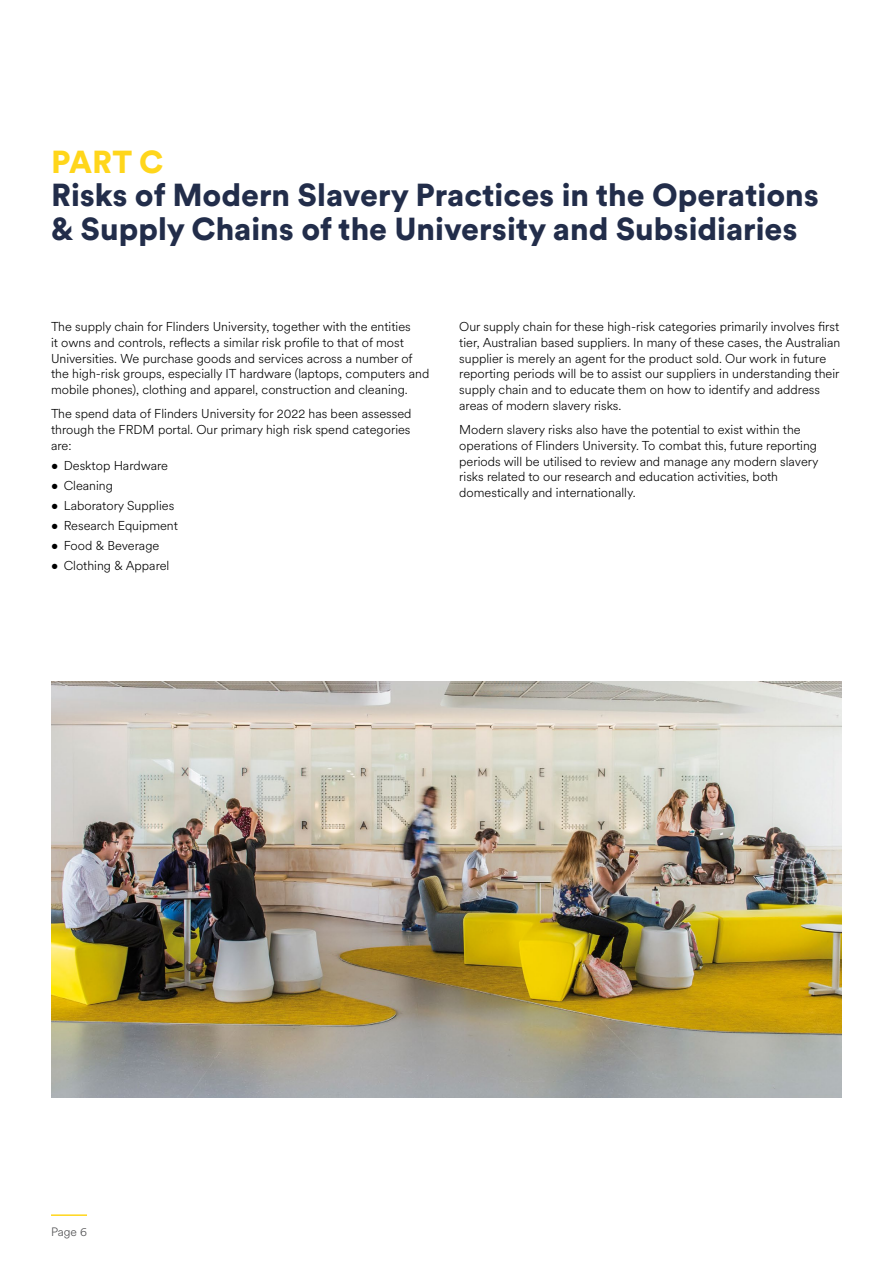
<style>
.page{position:relative;width:893px;height:1263px;background:#fff}
.page>*{position:absolute;margin:0;border:0;box-sizing:border-box;transform-origin:0 0}
.t1{font:900 31.5px/33.3px "Circular XX";color:#222d4a}
.t2{font:900 31.5px "Circular XX";color:#ffd61b}
.t3{font:300 12.75px/15.8px "Circular XX";color:#000}
.t4{font:300 12px "Circular XX";color:#4d4d4f}
</style>
<div class="page">
<img style="left:51px;top:681px;width:791px;height:416px">
<hr style="left:51px;top:1214px;width:36px;height:2px;background:#ffd61b">
<h1 class="t2" style="left:51px;top:140px;width:114px">PART C</h1>
<h1 class="t1" style="left:51px;top:177px;width:769px">Risks of Modern Slavery Practices in the Operations &amp; Supply Chains of the University and Subsidiaries</h1>
<p class="t3" style="left:51px;top:318px;width:380px">The supply chain for Flinders University, together with the entities<br>it owns and controls, reflects a similar risk profile to that of most Universities. We purchase goods and services across a number of the high-risk groups, especially IT hardware (laptops, computers and mobile phones), clothing and apparel, construction and cleaning.</p>
<p class="t3" style="left:51px;top:405px;width:362px;text-align:justify">The spend data of Flinders University for 2022 has been assessed through the FRDM portal. Our primary high risk spend categories are:</p>
<p class="t3" style="left:51px;top:457px;width:119px">• Desktop Hardware</p>
<p class="t3" style="left:51px;top:477px;width:63px">• Cleaning</p>
<p class="t3" style="left:51px;top:497px;width:125px">• Laboratory Supplies</p>
<p class="t3" style="left:51px;top:517px;width:128px">• Research Equipment</p>
<p class="t3" style="left:51px;top:537px;width:110px">• Food &amp; Beverage</p>
<p class="t3" style="left:51px;top:557px;width:120px">• Clothing &amp; Apparel</p>
<p class="t3" style="left:459px;top:318px;width:383px">Our supply chain for these high-risk categories primarily involves first tier, Australian based suppliers. In many of these cases, the Australian supplier is merely an agent for the product sold. Our work in future reporting periods will be to assist our suppliers in understanding their supply chain and to educate them on how to identify and address areas of modern slavery risks.</p>
<p class="t3" style="left:459px;top:421px;width:361px">Modern slavery risks also have the potential to exist within the operations of Flinders University. To combat this, future reporting periods will be utilised to review and manage any modern slavery risks related to our research and education activities, both domestically and internationally.</p>
<p class="t4" style="left:51px;top:1224px;width:37px">Page 6</p>
</div>
